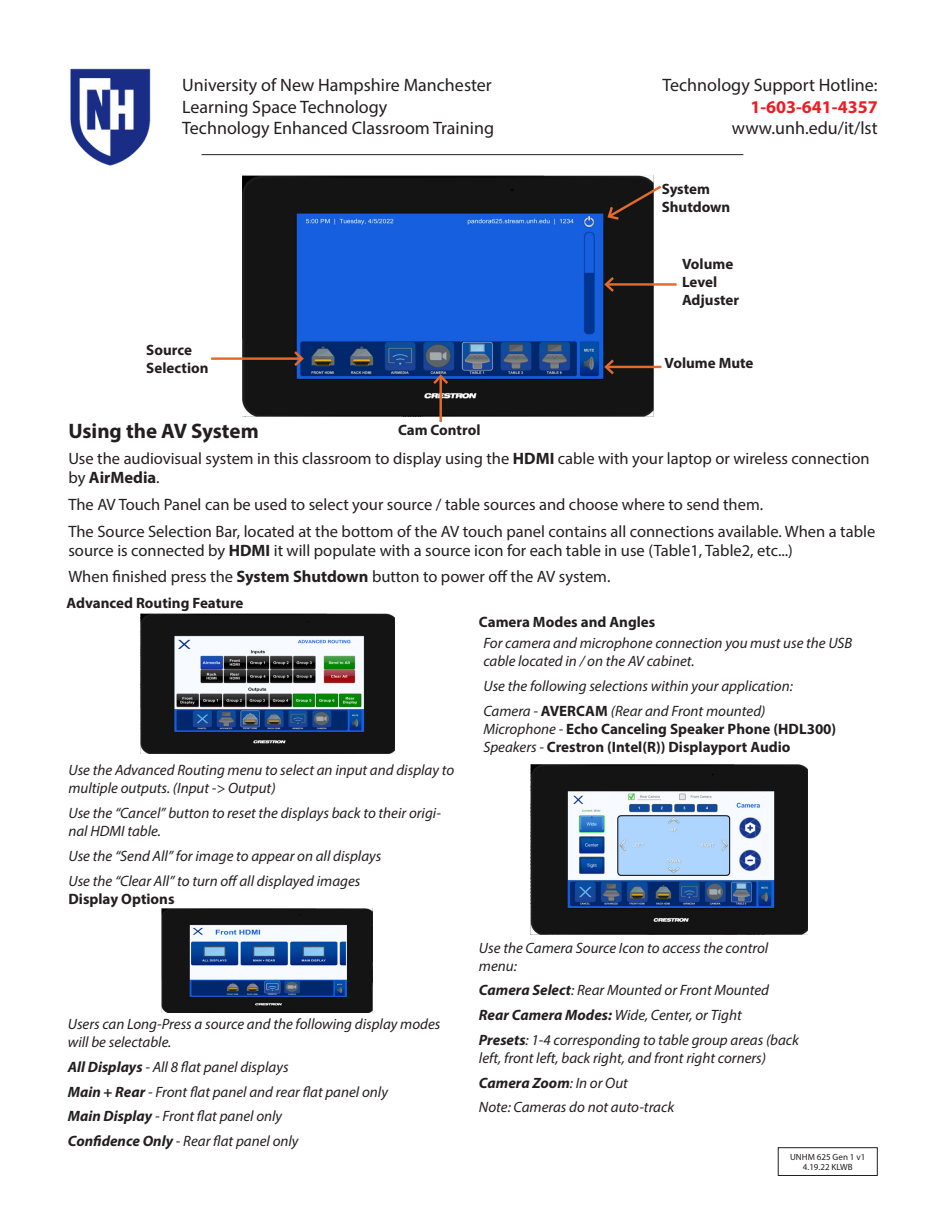
<style>
.page{position:relative;width:945px;height:1215px;background:#fff}
.page>*{position:absolute;margin:0;border:0;box-sizing:border-box;transform-origin:0 0}
.t1{font:700 21px "Myriad Pro";color:#231f20}
.t2{font:18px/21.6px "Myriad Pro";color:#231f20}
.t3{font:700 18px "Myriad Pro";color:#ee1d23}
.t4{font:16.5px/19.8px "Myriad Pro";color:#231f20}
.t5{font:italic 15px/18px "Myriad Pro";color:#231f20}
.t6{font:700 15px "Myriad Pro";color:#231f20}
.t7{font:italic 700 15px "Myriad Pro";color:#231f20}
.t8{font:9px/10.8px "Myriad Pro";color:#231f20;text-align:center}
.s1{font-weight:700}
.s2{font-weight:700;font-style:normal}
.s3{font-weight:400;font-style:italic}
.s4{font-weight:400}
</style>
<div class="page">
<img style="left:70px;top:68px;width:81px;height:98px">
<hr style="left:202px;top:154px;width:541px;height:1px;background:#231f20">
<img style="left:243px;top:175px;width:410px;height:242px">
<svg style="left:606px;top:183px;width:56px;height:39px;background:#463b36"></svg>
<hr style="left:211px;top:357px;width:91px;height:3px;background:#e36a2a">
<svg style="left:292px;top:349px;width:14px;height:20px"></svg>
<img style="left:162px;top:909px;width:211px;height:103px">
<div style="left:778px;top:1148px;width:100px;height:28px;border:1px solid #231f20"></div>
<img style="left:531px;top:764px;width:277px;height:171px">
<img style="left:140px;top:614px;width:254px;height:140px">
<hr style="left:606px;top:283px;width:71px;height:3px;background:#e36a2a">
<svg style="left:602px;top:274px;width:15px;height:20px"></svg>
<hr style="left:439px;top:376px;width:3px;height:46px;background:#e36a2a">
<svg style="left:431px;top:373px;width:20px;height:14px"></svg>
<hr style="left:606px;top:366px;width:55px;height:2px;background:#e36a2a">
<svg style="left:602px;top:357px;width:15px;height:20px"></svg>
<p class="t2" style="left:182px;top:74px;width:313px">University of New Hampshire Manchester<br>Learning Space Technology<br>Technology Enhanced Classroom Training</p>
<p class="t2" style="left:663px;top:74px;width:217px">Technology Support Hotline:</p>
<p class="t3" style="left:750px;top:95px;width:129px">1-603-641-4357</p>
<p class="t2" style="left:732px;top:117px;width:147px">www.unh.edu/it/lst</p>
<p class="t6" style="left:662px;top:179px;width:50px">System</p>
<p class="t6" style="left:662px;top:197px;width:70px">Shutdown</p>
<p class="t6" style="left:682px;top:254px;width:53px">Volume</p>
<p class="t6" style="left:682px;top:272px;width:37px">Level</p>
<p class="t6" style="left:682px;top:290px;width:59px">Adjuster</p>
<p class="t6" style="left:146px;top:340px;width:47px">Source</p>
<p class="t6" style="left:146px;top:358px;width:64px">Selection</p>
<p class="t6" style="left:664px;top:353px;width:91px">Volume Mute</p>
<p class="t1" style="left:68px;top:417px;width:192px">Using the AV System</p>
<p class="t6" style="left:398px;top:420px;width:84px">Cam Control</p>
<p class="t4" style="left:68px;top:448px;width:803px">Use the audiovisual system in this classroom to display using the <span class="s1">HDMI</span> cable with your laptop or wireless connection by <span class="s1">AirMedia</span>.</p>
<p class="t4" style="left:68px;top:494px;width:696px">The AV Touch Panel can be used to select your source / table sources and choose where to send them.</p>
<p class="t4" style="left:68px;top:521px;width:808px">The Source Selection Bar, located at the bottom of the AV touch panel contains all connections available. When a table source is connected by <span class="s1">HDMI</span> it will populate with a source icon for each table in use (Table1, Table2, etc...)</p>
<p class="t4" style="left:68px;top:566px;width:544px">When finished press the <span class="s1">System Shutdown</span> button to power off the AV system.</p>
<p class="t6" style="left:479px;top:613px;width:178px">Camera Modes and Angles</p>
<p class="t6" style="left:66px;top:593px;width:179px">Advanced Routing Feature</p>
<p class="t5" style="left:68px;top:761px;width:387px">Use the Advanced Routing menu to select an input and display to multiple outputs. (Input -&gt; Output)</p>
<p class="t5" style="left:68px;top:804px;width:374px">Use the “Cancel” button to reset the displays back to their origi&shy;nal HDMI table.</p>
<p class="t5" style="left:68px;top:847px;width:315px">Use the “Send All” for image to appear on all displays</p>
<p class="t5" style="left:68px;top:871px;width:294px">Use the “Clear All” to turn off all displayed images</p>
<p class="t6" style="left:68px;top:889px;width:108px">Display Options</p>
<p class="t5" style="left:68px;top:1015px;width:374px">Users can Long-Press a source and the following display modes will be selectable.</p>
<p class="t5" style="left:68px;top:1058px;width:222px"><span class="s1">All Displays</span> - All 8 flat panel displays</p>
<p class="t5" style="left:68px;top:1082px;width:322px"><span class="s1">Main + Rear</span> - Front flat panel and rear flat panel only</p>
<p class="t5" style="left:68px;top:1107px;width:216px"><span class="s1">Main Display</span> - Front flat panel only</p>
<p class="t5" style="left:68px;top:1132px;width:232px"><span class="s1">Confidence Only</span> - Rear flat panel only</p>
<p class="t5" style="left:483px;top:634px;width:371px">For camera and microphone connection you must use the USB cable located in / on the AV cabinet.</p>
<p class="t5" style="left:483px;top:677px;width:311px">Use the following selections within your application:</p>
<p class="t5" style="left:483px;top:702px;width:284px">Camera - <span class="s2">AVERCAM</span> (Rear and Front mounted)</p>
<p class="t6" style="left:483px;top:719px;width:354px"><span class="s3">Microphone -</span> Echo Canceling Speaker Phone (HDL300)</p>
<p class="t6" style="left:483px;top:737px;width:309px"><span class="s3">Speakers -</span> Crestron (Intel(R)) Displayport Audio</p>
<p class="t5" style="left:479px;top:938px;width:291px">Use the Camera Source Icon to access the control menu:</p>
<p class="t5" style="left:479px;top:981px;width:292px"><span class="s1">Camera Select</span>: Rear Mounted or Front Mounted</p>
<p class="t5" style="left:479px;top:1006px;width:264px"><span class="s1">Rear Camera Modes:</span> Wide, Center, or Tight</p>
<p class="t5" style="left:479px;top:1031px;width:322px"><span class="s1">Presets</span>: 1-4 corresponding to table group areas (back left, front left, back right, and front right corners)</p>
<p class="t7" style="left:479px;top:1073px;width:151px">Camera Zoom<span class="s4">: In or Out</span></p>
<p class="t5" style="left:479px;top:1098px;width:197px">Note: Cameras do not auto-track</p>
<p class="t8" style="left:790px;top:1151px;width:77px">UNHM 625 Gen 1 v1<br>4.19.22 KLWB</p>
</div>
